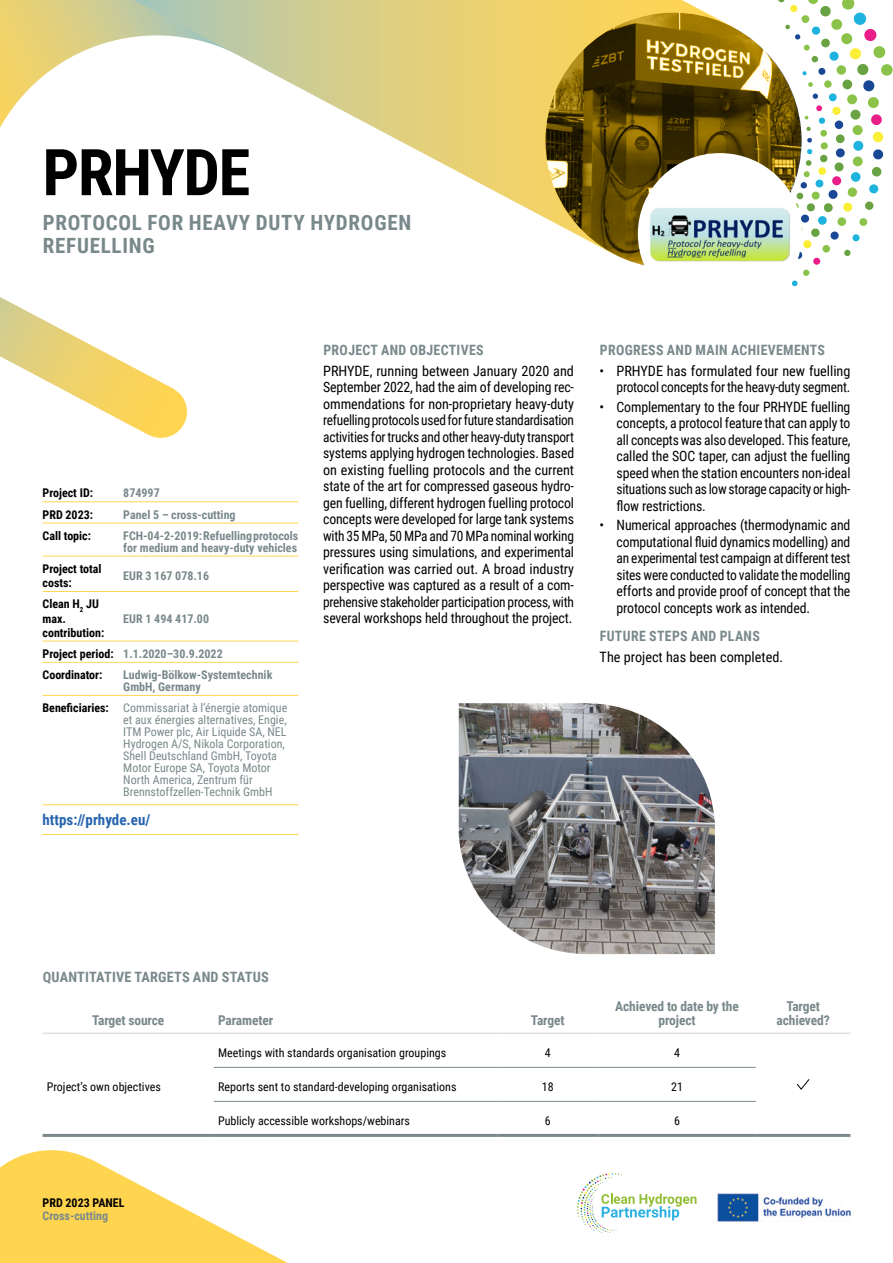
<style>
.page{position:relative;width:893px;height:1263px;background:#fff}
.page>*{position:absolute;margin:0;border:0;box-sizing:border-box;transform-origin:0 0}
.Title_factsheet{font:700 64.5px "Roboto Condensed";letter-spacing:-.02em;color:#000}
.Title-Baseline{font:700 21px/22.5px "Roboto Condensed";letter-spacing:.035em;color:#79898b}
.website{font:700 15px "Roboto Condensed";color:#2864b0}
.TEXT{font:14.25px/16.5px "Roboto Condensed";letter-spacing:-.01em;color:#000;text-align:justify}
.Subtitle-H3{font:700 14.25px "Roboto Condensed";letter-spacing:.025em;color:#79898b}
.Table-Header_1{font:700 13.5px/13.5px "Roboto Condensed";letter-spacing:-.01em;color:#79898b;text-align:center}
.Table-Parameter{font:12px/12px "Roboto Condensed";color:#79898b}
.Table-Parameter-2{font:700 12px/12px "Roboto Condensed";color:#79898b}
.Table-Data{font:12px "Roboto Condensed";color:#000}
.ID{font:700 12px/14.2px "Roboto Condensed";color:#000}
</style>
<div class="page">
<svg style="left:0;top:1150px;width:288px;height:113px"></svg>
<svg style="left:577px;top:1173px;width:119px;height:60px"></svg>
<img style="left:717px;top:1193px;width:134px;height:29px">
<svg style="left:0;top:0;width:893px;height:287px"></svg>
<svg style="left:0;top:59px;width:232px;height:379px"></svg>
<img style="left:545px;top:13px;width:257px;height:256px;border-radius:128px">
<div style="left:638px;top:153px;width:164px;height:162px;background:#fff;border-radius:50%"></div>
<img style="left:649px;top:208px;width:142px;height:53px">
<hr style="left:43px;top:501px;width:80px;height:1px;background:#ffd54f">
<hr style="left:123px;top:501px;width:175px;height:1px;background:#ffd54f">
<hr style="left:43px;top:523px;width:80px;height:1px;background:#ffd54f">
<hr style="left:123px;top:523px;width:175px;height:1px;background:#ffd54f">
<hr style="left:43px;top:556px;width:80px;height:1px;background:#ffd54f">
<hr style="left:123px;top:556px;width:175px;height:1px;background:#ffd54f">
<hr style="left:43px;top:591px;width:80px;height:1px;background:#ffd54f">
<hr style="left:123px;top:591px;width:175px;height:1px;background:#ffd54f">
<hr style="left:43px;top:641px;width:80px;height:1px;background:#ffd54f">
<hr style="left:123px;top:641px;width:175px;height:1px;background:#ffd54f">
<hr style="left:43px;top:662px;width:80px;height:1px;background:#ffd54f">
<hr style="left:123px;top:662px;width:175px;height:1px;background:#ffd54f">
<hr style="left:43px;top:695px;width:80px;height:1px;background:#ffd54f">
<hr style="left:123px;top:695px;width:175px;height:1px;background:#ffd54f">
<hr style="left:43px;top:804px;width:80px;height:1px;background:#ffd54f">
<hr style="left:123px;top:804px;width:175px;height:1px;background:#ffd54f">
<hr style="left:43px;top:834px;width:80px;height:1px;background:#ffd54f">
<hr style="left:123px;top:834px;width:175px;height:1px;background:#ffd54f">
<hr style="left:43px;top:1032px;width:171px;height:2px;background:#dee1e2">
<hr style="left:214px;top:1032px;width:283px;height:2px;background:#dee1e2">
<hr style="left:497px;top:1032px;width:101px;height:2px;background:#dee1e2">
<hr style="left:598px;top:1032px;width:158px;height:2px;background:#dee1e2">
<hr style="left:756px;top:1032px;width:94px;height:2px;background:#dee1e2">
<hr style="left:214px;top:1067px;width:283px;height:1px;background:#79898b">
<hr style="left:497px;top:1067px;width:101px;height:1px;background:#79898b">
<hr style="left:598px;top:1067px;width:158px;height:1px;background:#79898b">
<hr style="left:214px;top:1101px;width:283px;height:1px;background:#79898b">
<hr style="left:43px;top:1134px;width:171px;height:3px;background:#79898b">
<hr style="left:214px;top:1134px;width:283px;height:3px;background:#79898b">
<hr style="left:497px;top:1101px;width:101px;height:1px;background:#79898b">
<hr style="left:497px;top:1134px;width:101px;height:3px;background:#79898b">
<hr style="left:598px;top:1101px;width:158px;height:1px;background:#79898b">
<hr style="left:598px;top:1134px;width:158px;height:3px;background:#79898b">
<hr style="left:756px;top:1134px;width:94px;height:3px;background:#79898b">
<svg style="left:797px;top:1079px;width:13px;height:11px"></svg>
<img style="left:459px;top:703px;width:256px;height:251px">
<h1 class="Title_factsheet" style="left:43px;top:127px;width:209px">PRHYDE</h1>
<h2 class="Title-Baseline" style="left:43px;top:211px;width:370px">PROTOCOL FOR HEAVY DUTY HYDROGEN<br>REFUELLING</h2>
<p class="ID" style="left:43px;top:485px;width:52px">Project ID:</p>
<p class="Table-Parameter-2" style="left:123px;top:487px;width:38px">874997</p>
<p class="ID" style="left:43px;top:507px;width:52px">PRD 2023:</p>
<p class="Table-Parameter-2" style="left:123px;top:508px;width:114px">Panel 5 – cross-cutting</p>
<p class="ID" style="left:43px;top:528px;width:50px">Call topic:</p>
<p class="Table-Parameter-2" style="left:123px;top:529px;width:177px">FCH-04-2-2019: Refuelling protocols for medium and heavy-duty vehicles</p>
<p class="ID" style="left:43px;top:561px;width:61px">Project total costs:</p>
<p class="Table-Parameter-2" style="left:123px;top:569px;width:87px">EUR 3 167 078.16</p>
<p class="ID" style="left:43px;top:596px;width:63px">Clean H<sub>2</sub> JU max. contribution:</p>
<p class="Table-Parameter-2" style="left:123px;top:612px;width:87px">EUR 1 494 417.00</p>
<p class="ID" style="left:43px;top:646px;width:73px">Project period:</p>
<p class="Table-Parameter-2" style="left:123px;top:647px;width:101px">1.1.2020–30.9.2022</p>
<p class="ID" style="left:43px;top:667px;width:61px">Coordinator:</p>
<p class="Table-Parameter-2" style="left:123px;top:668px;width:151px">Ludwig-Bölkow-Systemtechnik<br>GmbH, Germany</p>
<p class="ID" style="left:43px;top:700px;width:68px">Beneficiaries:</p>
<p class="Table-Parameter" style="left:123px;top:701px;width:165px">Commissariat à l’énergie atomique et aux énergies alternatives, Engie,<br>ITM Power plc, Air Liquide SA, NEL<br>Hydrogen A/S, Nikola Corporation,<br>Shell Deutschland GmbH, Toyota<br>Motor Europe SA, Toyota Motor<br>North America, Zentrum für<br>Brennstoffzellen-Technik GmbH</p>
<p class="website" style="left:43px;top:809px;width:109px">https://prhyde.eu/</p>
<h3 class="Subtitle-H3" style="left:323px;top:340px;width:162px">PROJECT AND OBJECTIVES</h3>
<p class="TEXT" style="left:323px;top:362px;width:252px">PRHYDE, running between January 2020 and September 2022, had the aim of developing rec&shy;ommendations for non-proprietary heavy-duty refuelling protocols used for future standardisation activities for trucks and other heavy-duty transport systems applying hydrogen technologies. Based on existing fuelling protocols and the current state of the art for compressed gaseous hydro&shy;gen fuelling, different hydrogen fuelling protocol concepts were developed for large tank systems with 35 MPa, 50 MPa and 70 MPa nominal working pressures using simulations, and experimental verification was carried out. A broad industry perspective was captured as a result of a com&shy;prehensive stakeholder participation process, with several workshops held throughout the project.</p>
<h3 class="Subtitle-H3" style="left:600px;top:340px;width:227px">PROGRESS AND MAIN ACHIEVEMENTS</h3>
<p class="TEXT" style="left:600px;top:362px;width:252px;text-align:right">• PRHYDE has formulated four new fuelling protocol concepts for the heavy-duty segment.</p>
<p class="TEXT" style="left:617px;top:398px;width:235px;text-indent:-17px">• Complementary to the four PRHYDE fuelling concepts, a protocol feature that can apply to all concepts was also developed. This feature, called the SOC taper, can adjust the fuelling speed when the station encounters non-ideal situations such as low storage capacity or high&shy;flow restrictions.</p>
<p class="TEXT" style="left:617px;top:516px;width:235px;text-indent:-17px">• Numerical approaches (thermodynamic and computational fluid dynamics modelling) and an experimental test campaign at different test sites were conducted to validate the modelling efforts and provide proof of concept that the protocol concepts work as intended.</p>
<h3 class="Subtitle-H3" style="left:600px;top:626px;width:162px">FUTURE STEPS AND PLANS</h3>
<p class="TEXT" style="left:600px;top:648px;width:185px">The project has been completed.</p>
<h3 class="Subtitle-H3" style="left:43px;top:967px;width:228px">QUANTITATIVE TARGETS AND STATUS</h3>
<p class="Table-Header_1" style="left:92px;top:1013px;width:74px">Target source</p>
<p class="Table-Header_1" style="left:218px;top:1013px;width:57px">Parameter</p>
<p class="Table-Header_1" style="left:531px;top:1013px;width:35px">Target</p>
<p class="Table-Header_1" style="left:615px;top:999px;width:125px">Achieved to date by the project</p>
<p class="Table-Header_1" style="left:777px;top:999px;width:55px">Target achieved?</p>
<p class="Table-Data" style="left:47px;top:1078px;width:116px">Project’s own objectives</p>
<p class="ID" style="left:43px;top:1195px;width:83px">PRD 2023 PANEL</p>
<p class="Table-Parameter-2" style="left:43px;top:1210px;width:67px">Cross-cutting</p>
<p class="Table-Data" style="left:218px;top:1044px;width:230px">Meetings with standards organisation groupings</p>
<p class="Table-Data" style="left:545px;top:1044px;width:7px">4</p>
<p class="Table-Data" style="left:674px;top:1044px;width:7px">4</p>
<p class="Table-Data" style="left:218px;top:1078px;width:240px">Reports sent to standard-developing organisations</p>
<p class="Table-Data" style="left:542px;top:1078px;width:13px">18</p>
<p class="Table-Data" style="left:671px;top:1078px;width:13px">21</p>
<p class="Table-Data" style="left:218px;top:1112px;width:193px">Publicly accessible workshops/webinars</p>
<p class="Table-Data" style="left:545px;top:1112px;width:7px">6</p>
<p class="Table-Data" style="left:674px;top:1112px;width:7px">6</p>
</div>
